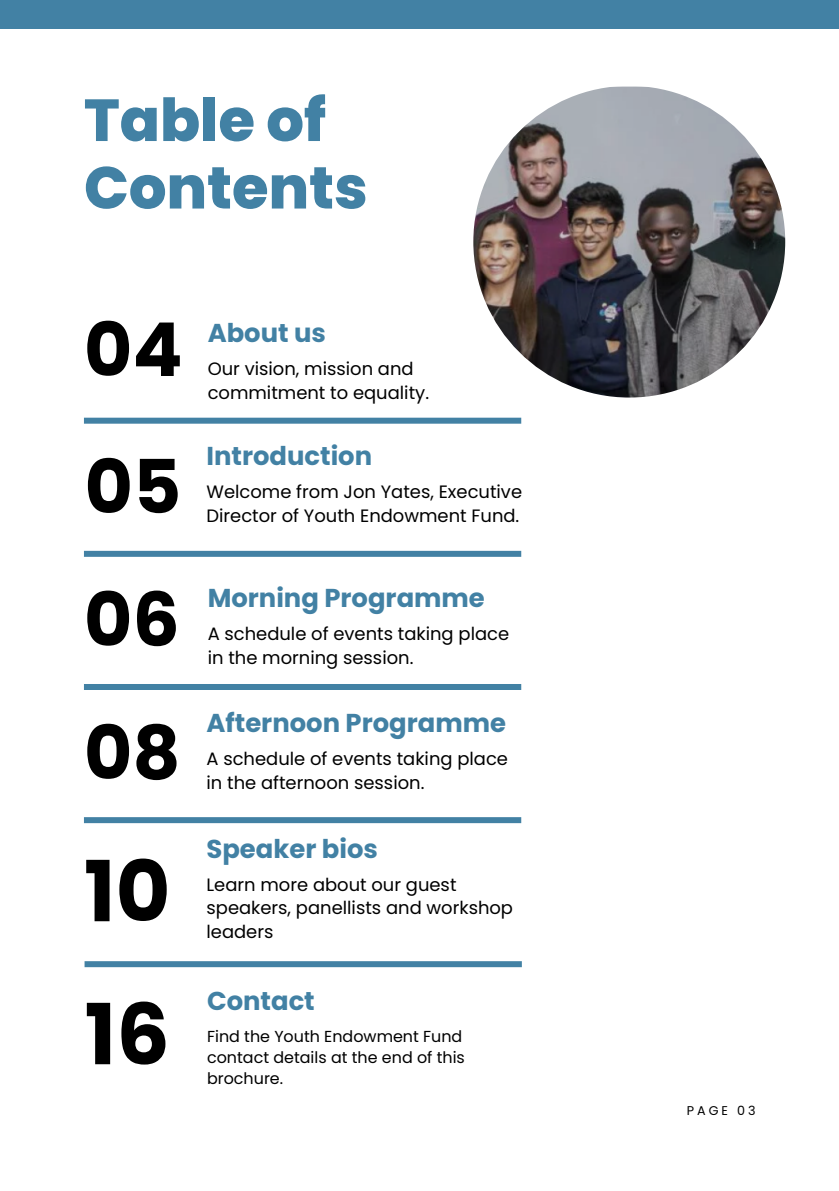
<style>
.page{position:relative;width:839px;height:1191px;background:#fff}
.page>*{position:absolute;margin:0;border:0;box-sizing:border-box;transform-origin:0 0}
.t1{font:700 84.2px "Poppins";color:#000}
.t2{font:700 74.2px "Poppins";color:#000}
.t3{font:800 59.2px/67.6px "Poppins";color:#4281a4}
.t4{font:700 25.8px "Poppins";color:#4281a4}
.t5{font:18px/23.8px "Poppins";color:#000}
.t6{font:16px/21.2px "Poppins";color:#000}
.t7{font:12.6px "Poppins";letter-spacing:.23em;color:#000001}
</style>
<div class="page">
<div style="left:0;top:0;width:838px;height:29px;background:#4281a4"></div>
<div style="left:84px;top:418px;width:437px;height:6px;background:#4281a4"></div>
<div style="left:84px;top:551px;width:437px;height:6px;background:#4281a4"></div>
<div style="left:84px;top:684px;width:437px;height:6px;background:#4281a4"></div>
<div style="left:84px;top:817px;width:437px;height:6px;background:#4281a4"></div>
<div style="left:85px;top:961px;width:437px;height:6px;background:#4281a4"></div>
<img style="left:473px;top:86px;width:312px;height:312px;border-radius:50%">
<h1 class="t3" style="left:84px;top:87px;width:285px">Table of<br>Contents</h1>
<p class="t2" style="left:84px;top:298px;width:100px">04</p>
<h3 class="t2" style="left:85px;top:435px;width:98px">05</h3>
<h3 class="t2" style="left:84px;top:568px;width:97px">06</h3>
<h3 class="t2" style="left:84px;top:701px;width:98px">08</h3>
<h3 class="t1" style="left:84px;top:833px;width:88px">10</h3>
<h3 class="t1" style="left:85px;top:976px;width:87px">16</h3>
<h2 class="t4" style="left:208px;top:315px;width:120px">About us</h2>
<p class="t5" style="left:208px;top:357px;width:223px">Our vision, mission and commitment to equality.</p>
<p class="t4" style="left:206px;top:438px;width:167px">Introduction</p>
<h2 class="t5" style="left:206px;top:480px;width:317px">Welcome from Jon Yates, Executive<br>Director of Youth Endowment Fund.</h2>
<h2 class="t4" style="left:208px;top:580px;width:279px">Morning Programme</h2>
<p class="t5" style="left:208px;top:622px;width:303px">A schedule of events taking place in the morning session.</p>
<h2 class="t4" style="left:206px;top:705px;width:301px">Afternoon Programme</h2>
<p class="t5" style="left:206px;top:747px;width:303px">A schedule of events taking place in the afternoon session.</p>
<p class="t4" style="left:206px;top:830px;width:173px">Speaker bios</p>
<h2 class="t5" style="left:206px;top:872px;width:308px">Learn more about our guest speakers, panellists and workshop leaders</h2>
<h2 class="t4" style="left:207px;top:983px;width:109px">Contact</h2>
<p class="t6" style="left:207px;top:1026px;width:259px">Find the Youth Endowment Fund contact details at the end of this brochure.</p>
<h4 class="t7" style="left:687px;top:1102px;width:70px">PAGE 03</h4>
</div>
